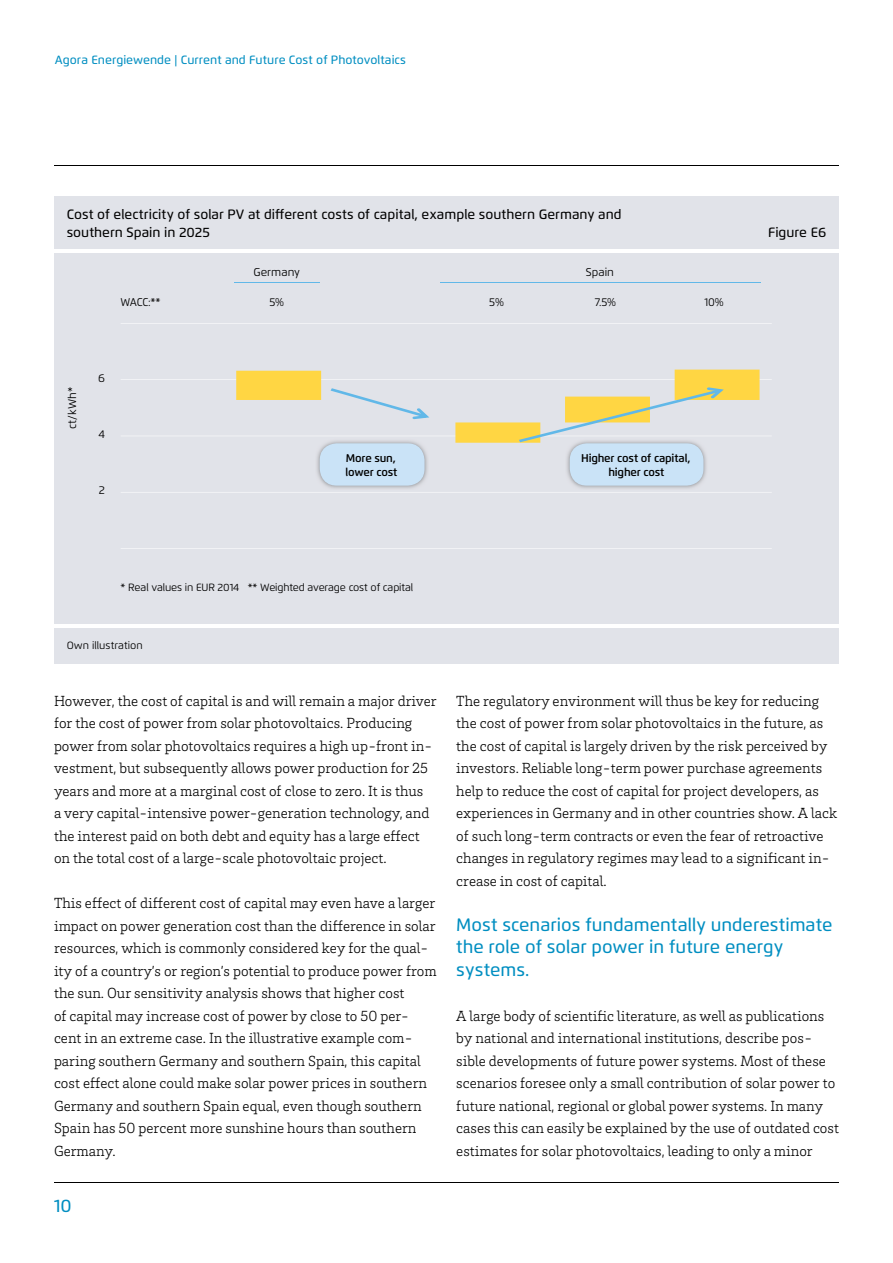
<style>
.page{position:relative;width:893px;height:1263px;background:#fff}
.page>*{position:absolute;margin:0;border:0;box-sizing:border-box;transform-origin:0 0}
.t1{font:500 18px/22.5px "Flexo";color:#008ec1}
.t2{font:300 15px/22.5px "Brix Slab";color:#000}
.t3{font:500 13.5px/18px "Flexo";color:#000}
.t4{font:500 12px "Flexo";letter-spacing:.005em;color:#008ec1}
.t5{font:600 11.25px/14.2px "Flexo";letter-spacing:-.015em;color:#000}
.t6{font:11.25px "Flexo";color:#000}
.t7{font:10.5px "Flexo";letter-spacing:-.01em;color:#000}
</style>
<div class="page">
<hr style="left:54px;top:166px;width:785px;height:1px;background:#000">
<hr style="left:54px;top:1182px;width:785px;height:1px;background:#000">
<div style="left:54px;top:196px;width:785px;height:467px;background:#e1e3e9"></div>
<hr style="left:54px;top:250px;width:785px;height:3px;background:#fff">
<hr style="left:54px;top:624px;width:785px;height:3px;background:#fff">
<hr style="left:121px;top:323px;width:651px;height:1px;background:#fff">
<hr style="left:121px;top:379px;width:651px;height:1px;background:#fff">
<hr style="left:121px;top:436px;width:651px;height:1px;background:#fff">
<hr style="left:121px;top:492px;width:651px;height:1px;background:#fff">
<hr style="left:121px;top:548px;width:651px;height:1px;background:#fff">
<svg style="left:236px;top:370px;width:523px;height:73px"></svg>
<hr style="left:234px;top:282px;width:86px;height:1px;background:#61b8e8">
<hr style="left:440px;top:282px;width:320px;height:1px;background:#61b8e8">
<img style="left:315px;top:439px;width:114px;height:50px">
<div style="left:320px;top:443px;width:105px;height:43px;background:#cae3f7;border-radius:17px"></div>
<img style="left:565px;top:439px;width:143px;height:50px">
<div style="left:570px;top:443px;width:133px;height:43px;background:#cae3f7;border-radius:17px"></div>
<p class="t4" style="left:55px;top:53px;width:353px">Agora Energiewende | Current and Future Cost of Photovoltaics</p>
<p class="t3" style="left:67px;top:205px;width:556px">Cost of electricity of solar PV at different costs of capital, example southern Germany and southern Spain in 2025</p>
<p class="t6" style="left:253px;top:265px;width:48px">Germany</p>
<p class="t6" style="left:586px;top:265px;width:30px">Spain</p>
<p class="t6" style="left:121px;top:296px;width:42px">WACC:**</p>
<p class="t6" style="left:269px;top:296px;width:16px">5%</p>
<p class="t6" style="left:489px;top:296px;width:16px">5%</p>
<p class="t6" style="left:595px;top:296px;width:23px">7.5%</p>
<p class="t6" style="left:705px;top:296px;width:21px">10%</p>
<p class="t6" style="left:65px;top:429px;width:43px;rotate:-90deg">ct/kWh*</p>
<p class="t6" style="left:98px;top:371px;width:8px">6</p>
<p class="t6" style="left:98px;top:427px;width:8px">4</p>
<p class="t6" style="left:99px;top:483px;width:8px">2</p>
<p class="t5" style="left:346px;top:451px;width:53px">More sun, lower cost</p>
<p class="t5" style="left:581px;top:451px;width:111px;text-align:center">higher cost of capital, higher cost</p>
<p class="t7" style="left:121px;top:581px;width:294px">* Real values in EUR 2014 ** Weighted average cost of capital</p>
<p class="t7" style="left:67px;top:639px;width:78px">Own illustration</p>
<p class="t3" style="left:768px;top:223px;width:60px">Figure E6</p>
<p class="t2" style="left:54px;top:689px;width:384px">However, the cost of capital is and will remain a major driver for the cost of power from solar photovoltaics. Producing power from solar photovoltaics requires a high up-front in&shy;vestment, but subsequently allows power production for 25 years and more at a marginal cost of close to zero. It is thus<br>a very capital-intensive power-generation technology, and the interest paid on both debt and equity has a large effect on the total cost of a large-scale photovoltaic project.</p>
<p class="t2" style="left:54px;top:891px;width:384px">This effect of different cost of capital may even have a larger impact on power generation cost than the difference in solar resources, which is commonly considered key for the qual&shy;ity of a country’s or region’s potential to produce power from the sun. Our sensitivity analysis shows that higher cost<br>of capital may increase cost of power by close to 50 per&shy;cent in an extreme case. In the illustrative example com&shy;paring southern Germany and southern Spain, this capital cost effect alone could make solar power prices in southern Germany and southern Spain equal, even though southern Spain has 50 percent more sunshine hours than southern Germany.</p>
<p class="t1" style="left:54px;top:1194px;width:19px">10</p>
<p class="t2" style="left:456px;top:689px;width:383px">The regulatory environment will thus be key for reducing the cost of power from solar photovoltaics in the future, as the cost of capital is largely driven by the risk perceived by investors. Reliable long-term power purchase agreements help to reduce the cost of capital for project developers, as experiences in Germany and in other countries show. A lack of such long-term contracts or even the fear of retroactive changes in regulatory regimes may lead to a significant in&shy;crease in cost of capital.</p>
<p class="t1" style="left:456px;top:913px;width:378px">Most scenarios fundamentally underestimate the role of solar power in future energy systems.</p>
<p class="t2" style="left:456px;top:1004px;width:384px">A large body of scientific literature, as well as publications by national and international institutions, describe pos&shy;sible developments of future power systems. Most of these scenarios foresee only a small contribution of solar power to future national, regional or global power systems. In many cases this can easily be explained by the use of outdated cost estimates for solar photovoltaics, leading to only a minor</p>
</div>
